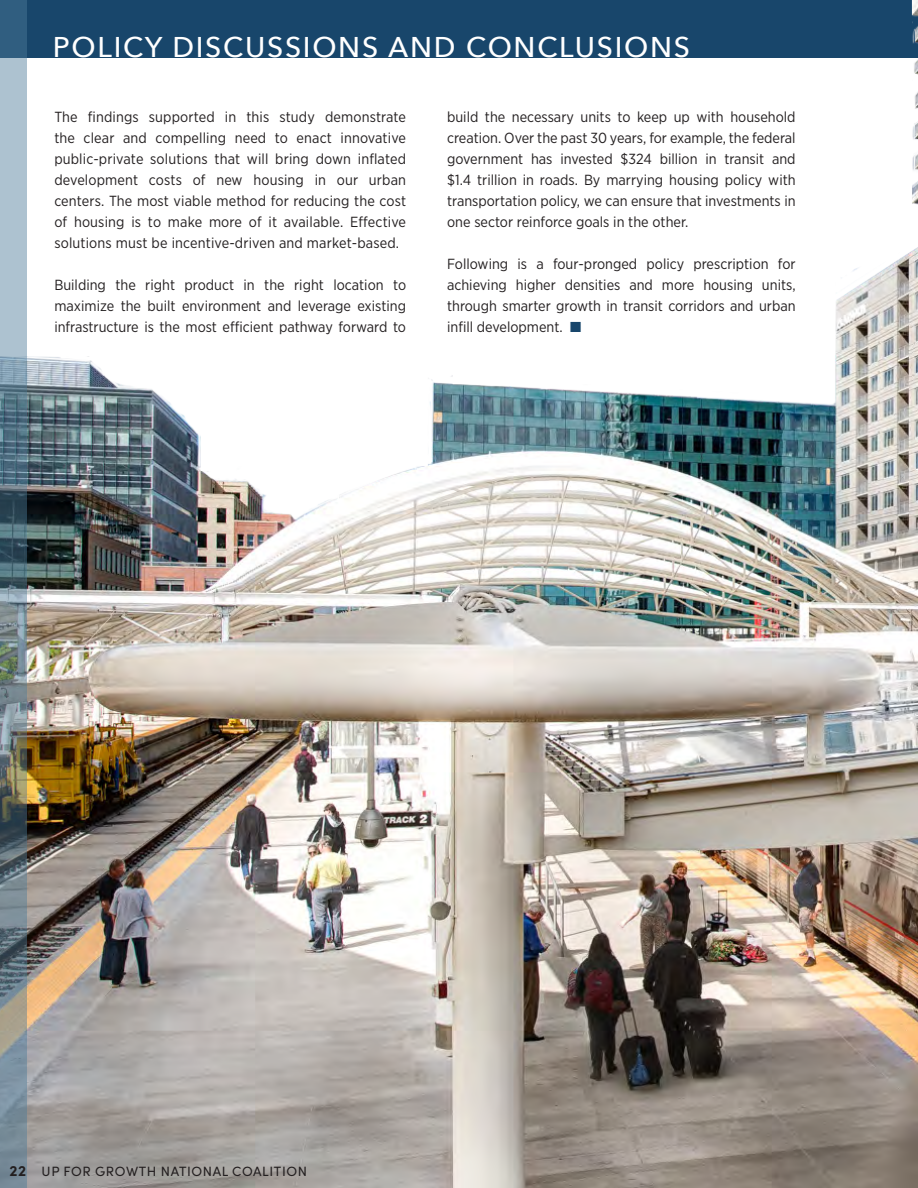
<style>
.page{position:relative;width:918px;height:1188px;background:#fff}
.page>*{position:absolute;margin:0;border:0;box-sizing:border-box;transform-origin:0 0}
.t1{font:500 28.5px "Avenir Next";letter-spacing:.06em;color:#fff}
.BODY_TEXT_PARAGRAPH{font:14.7px/21px "Gotham Narrow";color:#231f20;text-align:justify}
.t2{font:13.5px "Sofia Pro";letter-spacing:.045em;color:#231f20}
.s1{color:#18466b}
.s2{font-weight:700;font-size:15px}
</style>
<div class="page">
<img style="left:27px;top:0;width:891px;height:1188px">
<svg style="left:0;top:0;width:27px;height:1188px;background:#778c96"></svg>
<p class="t1" style="left:53px;top:23px;width:639px">POLICY DISCUSSIONS AND CONCLUSIONS</p>
<p class="BODY_TEXT_PARAGRAPH" style="left:54px;top:106px;width:353px">The findings supported in this study demonstrate the clear and compelling need to enact innovative public-private solutions that will bring down inflated development costs of new housing in our urban centers. The most viable method for reducing the cost of housing is to make more of it available. Effective solutions must be incentive-driven and market-based.</p>
<p class="BODY_TEXT_PARAGRAPH" style="left:54px;top:274px;width:353px">Building the right product in the right location to maximize the built environment and leverage existing infrastructure is the most efficient pathway forward to</p>
<p class="BODY_TEXT_PARAGRAPH" style="left:447px;top:106px;width:350px">build the necessary units to keep up with household creation. Over the past 30 years, for example, the federal government has invested $324 billion in transit and $1.4 trillion in roads. By marrying housing policy with transportation policy, we can ensure that investments in one sector reinforce goals in the other.</p>
<p class="BODY_TEXT_PARAGRAPH" style="left:447px;top:253px;width:350px">Following is a four-pronged policy prescription for achieving higher densities and more housing units, through smarter growth in transit corridors and urban infill development. <span class="s1">■</span></p>
<p class="t2" style="left:10px;top:1162px;width:299px"><span class="s2">22</span> UP FOR GROWTH NATIONAL COALITION</p>
</div>
